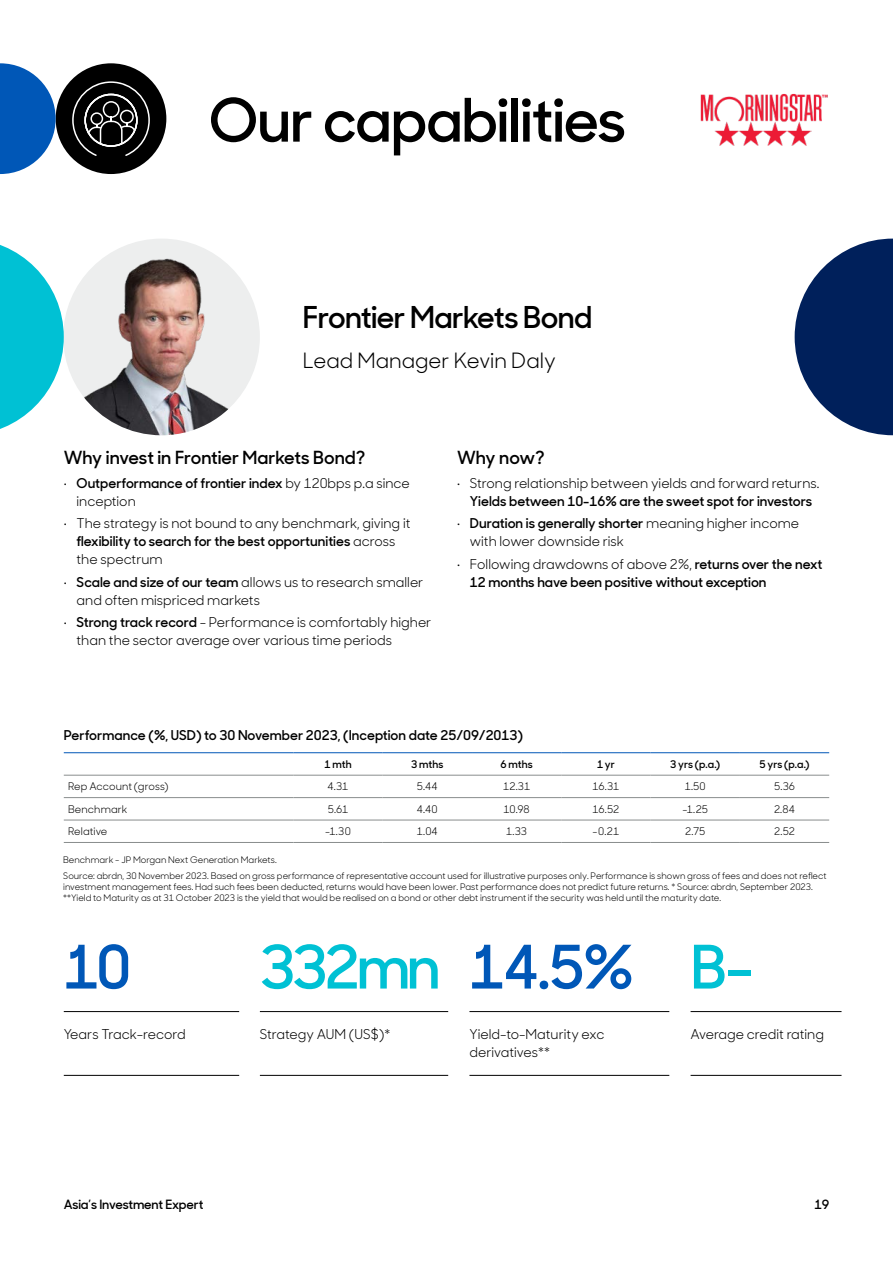
<style>
.page{position:relative;width:893px;height:1263px;background:#fff}
.page>*{position:absolute;margin:0;border:0;box-sizing:border-box;transform-origin:0 0}
.t1{font:600 60px "Sharp Sans Display No 1";letter-spacing:-.02em;color:#000}
.t2{font:600 60px "Sharp Sans Display No 1";letter-spacing:-.05em;color:#00c1d4}
.t3{font:600 60px "Sharp Sans Display No 1";color:#0057b7}
.t4{font:600 30px "Sharp Sans Display No 1";letter-spacing:-.02em;color:#000}
.t5{font:21px "Sharp Sans Display No 1";color:#000}
.t6{font:600 18px "Sharp Sans Display No 1";color:#000}
.t7{font:13.5px/18px "Sharp Sans Display No 1";color:#000}
.t8{font:600 13.5px/18px "Sharp Sans Display No 1";color:#000}
.t9{font:600 12.75px "Sharp Sans Display No 1";letter-spacing:-.01em;color:#000}
.t10{font:10.5px "Sharp Sans Display No 1";letter-spacing:.005em;color:#000}
.t11{font:600 10.5px "Sharp Sans Display No 1";letter-spacing:.005em;color:#000}
.t12{font:9px/15.5px "Sharp Sans Display No 1";color:#000}
.s1{font-weight:400}
.s2{font-weight:600}
.s3{color:#0057b7}
</style>
<div class="page">
<hr style="left:64px;top:775px;width:229px;height:1px;background:#898d8d">
<hr style="left:293px;top:775px;width:90px;height:1px;background:#898d8d">
<hr style="left:383px;top:775px;width:89px;height:1px;background:#898d8d">
<hr style="left:472px;top:775px;width:89px;height:1px;background:#898d8d">
<hr style="left:561px;top:775px;width:90px;height:1px;background:#898d8d">
<hr style="left:651px;top:775px;width:89px;height:1px;background:#898d8d">
<hr style="left:740px;top:775px;width:89px;height:1px;background:#898d8d">
<hr style="left:64px;top:797px;width:229px;height:1px;background:#898d8d">
<hr style="left:293px;top:797px;width:90px;height:1px;background:#898d8d">
<hr style="left:383px;top:797px;width:89px;height:1px;background:#898d8d">
<hr style="left:561px;top:797px;width:90px;height:1px;background:#898d8d">
<hr style="left:651px;top:797px;width:89px;height:1px;background:#898d8d">
<hr style="left:740px;top:797px;width:89px;height:1px;background:#898d8d">
<hr style="left:64px;top:820px;width:229px;height:1px;background:#898d8d">
<hr style="left:293px;top:820px;width:90px;height:1px;background:#898d8d">
<hr style="left:383px;top:820px;width:89px;height:1px;background:#898d8d">
<hr style="left:472px;top:820px;width:89px;height:1px;background:#898d8d">
<hr style="left:561px;top:820px;width:90px;height:1px;background:#898d8d">
<hr style="left:651px;top:820px;width:89px;height:1px;background:#898d8d">
<hr style="left:740px;top:820px;width:89px;height:1px;background:#898d8d">
<hr style="left:64px;top:842px;width:229px;height:1px;background:#898d8d">
<hr style="left:293px;top:842px;width:90px;height:1px;background:#898d8d">
<hr style="left:383px;top:842px;width:89px;height:1px;background:#898d8d">
<hr style="left:472px;top:842px;width:89px;height:1px;background:#898d8d">
<hr style="left:561px;top:842px;width:90px;height:1px;background:#898d8d">
<hr style="left:651px;top:842px;width:89px;height:1px;background:#898d8d">
<hr style="left:740px;top:842px;width:89px;height:1px;background:#898d8d">
<hr style="left:64px;top:752px;width:229px;height:1px;background:#0057b7">
<hr style="left:293px;top:752px;width:90px;height:1px;background:#0057b7">
<hr style="left:383px;top:752px;width:89px;height:1px;background:#0057b7">
<hr style="left:472px;top:752px;width:89px;height:1px;background:#0057b7">
<hr style="left:561px;top:752px;width:90px;height:1px;background:#0057b7">
<hr style="left:651px;top:752px;width:89px;height:1px;background:#0057b7">
<hr style="left:740px;top:752px;width:89px;height:1px;background:#0057b7">
<hr style="left:472px;top:797px;width:89px;height:1px;background:#898d8d">
<hr style="left:64px;top:1011px;width:175px;height:1px;background:#000">
<hr style="left:260px;top:1011px;width:188px;height:1px;background:#000">
<hr style="left:260px;top:1075px;width:188px;height:1px;background:#000">
<hr style="left:469px;top:1011px;width:200px;height:1px;background:#000">
<hr style="left:469px;top:1075px;width:200px;height:1px;background:#000">
<hr style="left:691px;top:1011px;width:150px;height:1px;background:#000">
<hr style="left:691px;top:1075px;width:150px;height:1px;background:#000">
<hr style="left:64px;top:1075px;width:175px;height:1px;background:#000">
<img style="left:700px;top:93px;width:128px;height:29px">
<img style="left:714px;top:122px;width:97px;height:24px">
<svg style="left:795px;top:239px;width:98px;height:196px"></svg>
<div style="left:63px;top:239px;width:197px;height:196px;background:#edeeee;border-radius:50%"></div>
<img style="left:84px;top:239px;width:145px;height:196px">
<div style="left:56px;top:63px;width:110px;height:111px;background:#000;border-radius:50%"></div>
<svg style="left:72px;top:81px;width:78px;height:75px"></svg>
<svg style="left:0;top:63px;width:56px;height:111px"></svg>
<svg style="left:0;top:245px;width:64px;height:184px"></svg>
<h1 class="t1" style="left:209px;top:73px;width:419px">Our capabilities</h1>
<h2 class="t4" style="left:303px;top:294px;width:291px">Frontier Markets Bond</h2>
<h3 class="t5" style="left:303px;top:344px;width:254px">Lead Manager Kevin Daly</h3>
<h3 class="t6" style="left:64px;top:443px;width:303px">Why invest in Frontier Markets Bond?</h3>
<p class="t8" style="left:77px;top:473px;width:335px;text-indent:-13px"><sup>.</sup> Outperformance of frontier index <span class="s1">by 120bps p.a since inception</span></p>
<p class="t7" style="left:77px;top:513px;width:335px;text-indent:-13px"><sup>.</sup> The strategy is not bound to any benchmark, giving it <span class="s2">flexibility to search for the best opportunities</span> across the spectrum</p>
<p class="t7" style="left:77px;top:572px;width:348px;text-indent:-13px"><sup>.</sup> <span class="s2">Scale and size of our team</span> allows us to research smaller and often mispriced markets</p>
<p class="t7" style="left:77px;top:612px;width:356px;text-indent:-13px"><sup>.</sup> <span class="s2">Strong track record</span> - Performance is comfortably higher than the sector average over various time periods</p>
<h3 class="t6" style="left:457px;top:443px;width:89px">Why now?</h3>
<p class="t7" style="left:457px;top:473px;width:364px;text-align:center"><sup>.</sup> Strong relationship between yields and forward returns.<br><span class="s2">Yields between 10-16% are the sweet spot for investors</span></p>
<p class="t7" style="left:470px;top:513px;width:331px;text-indent:-13px"><sup>.</sup> <span class="s2">Duration is generally shorter</span> meaning higher income with lower downside risk</p>
<p class="t8" style="left:470px;top:554px;width:354px;text-indent:-13px"><sup>.</sup> <span class="s1">Following drawdowns of above 2%,</span> returns over the next<br>12 months have been positive without exception</p>
<p class="t8" style="left:64px;top:725px;width:461px">Performance (%, USD) to 30 November 2023, (Inception date 25/09/2013)</p>
<p class="t11" style="left:324px;top:756px;width:29px">1 mth</p>
<p class="t11" style="left:411px;top:756px;width:34px">3 mths</p>
<p class="t11" style="left:500px;top:756px;width:34px">6 mths</p>
<p class="t11" style="left:597px;top:756px;width:19px">1 yr</p>
<p class="t11" style="left:670px;top:756px;width:52px">3 yrs (p.a.)</p>
<p class="t11" style="left:759px;top:756px;width:52px">5 yrs (p.a.)</p>
<p class="t10" style="left:68px;top:778px;width:102px">Rep Account (gross)</p>
<p class="t10" style="left:328px;top:778px;width:22px">4.31</p>
<p class="t10" style="left:417px;top:778px;width:22px">5.44</p>
<p class="t10" style="left:503px;top:778px;width:29px">12.31</p>
<p class="t10" style="left:592px;top:778px;width:28px">16.31</p>
<p class="t10" style="left:685px;top:778px;width:23px">1.50</p>
<p class="t10" style="left:774px;top:778px;width:23px">5.36</p>
<p class="t10" style="left:68px;top:800px;width:61px">Benchmark</p>
<p class="t10" style="left:328px;top:800px;width:22px">5.61</p>
<p class="t10" style="left:417px;top:800px;width:22px">4.40</p>
<p class="t10" style="left:503px;top:800px;width:28px">10.98</p>
<p class="t10" style="left:592px;top:800px;width:28px">16.52</p>
<p class="t10" style="left:682px;top:800px;width:27px">-1.25</p>
<p class="t10" style="left:774px;top:800px;width:23px">2.84</p>
<p class="t10" style="left:68px;top:823px;width:41px">Relative</p>
<p class="t10" style="left:325px;top:823px;width:27px">-1.30</p>
<p class="t10" style="left:417px;top:823px;width:22px">1.04</p>
<p class="t10" style="left:506px;top:823px;width:22px">1.33</p>
<p class="t10" style="left:593px;top:823px;width:28px">-0.21</p>
<p class="t10" style="left:685px;top:823px;width:22px">2.75</p>
<p class="t10" style="left:774px;top:823px;width:22px">2.52</p>
<p class="t12" style="left:63px;top:851px;width:765px">Benchmark - JP Morgan Next Generation Markets.<br>Source: abrdn, 30 November 2023. Based on gross performance of representative account used for illustrative purposes only. Performance is shown gross of fees and does not reflect</p>
<p class="t12" style="left:63px;top:880px;width:751px;line-height:11.2px">investment management fees. Had such fees been deducted, returns would have been lower. Past performance does not predict future returns. * Source: abrdn, September 2023. **Yield to Maturity as at 31 October 2023 is the yield that would be realised on a bond or other debt instrument if the security was held until the maturity date.</p>
<h1 class="t3" style="left:64px;top:920px;width:69px">10</h1>
<h1 class="t2" style="left:260px;top:920px;width:494px">332mn <span class="s3">14.5%</span> B-</h1>
<p class="t7" style="left:64px;top:1024px;width:123px">Years Track-record</p>
<p class="t7" style="left:260px;top:1024px;width:132px">Strategy AUM (US$)*</p>
<p class="t7" style="left:469px;top:1024px;width:136px">Yield-to-Maturity exc derivatives**</p>
<p class="t7" style="left:691px;top:1024px;width:135px">Average credit rating</p>
<p class="t9" style="left:64px;top:1194px;width:141px">Asia’s Investment Expert</p>
<p class="t9" style="left:814px;top:1194px;width:16px">19</p>
</div>
